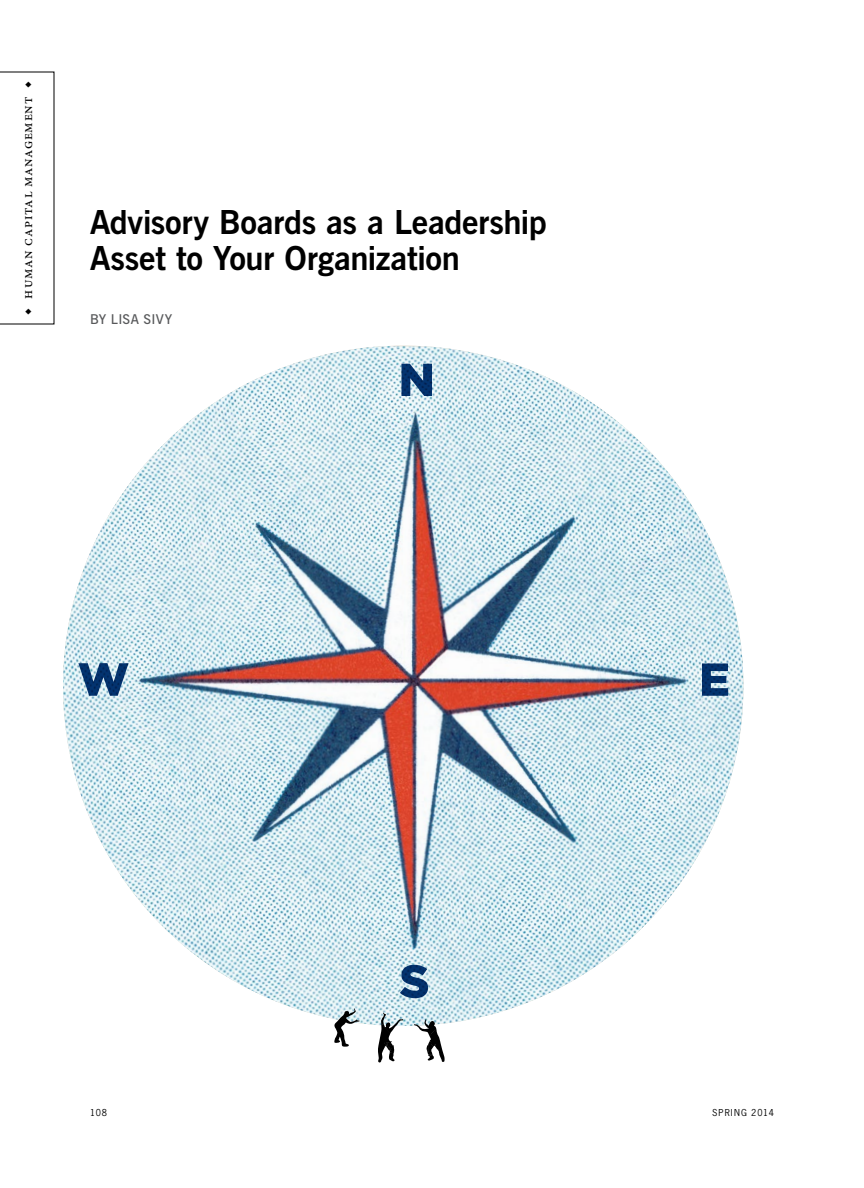
<style>
.page{position:relative;width:864px;height:1188px;background:#fff}
.page>*{position:absolute;margin:0;border:0;box-sizing:border-box;transform-origin:0 0}
.t1{font:700 33px/36px "News Gothic BT";letter-spacing:-.01em;color:#000}
.t2{font:14.7px "Minion Pro";letter-spacing:.055em;color:#000}
.t3{font:600 13.5px "News Gothic BT";letter-spacing:.015em;color:#58595b}
.t4{font:9px "News Gothic Std";letter-spacing:.125em;color:#000}
</style>
<div class="page">
<img style="left:63px;top:346px;width:681px;height:680px">
<svg style="left:334px;top:1008px;width:26px;height:39px"></svg>
<svg style="left:378px;top:1013px;width:25px;height:50px"></svg>
<svg style="left:414px;top:1019px;width:31px;height:43px"></svg>
<svg style="left:400px;top:965px;width:28px;height:33px"></svg>
<svg style="left:401px;top:364px;width:31px;height:32px"></svg>
<svg style="left:702px;top:663px;width:26px;height:33px"></svg>
<svg style="left:78px;top:663px;width:51px;height:33px;background:#5c80a3"></svg>
<svg style="left:0;top:72px;width:54px;height:252px"></svg>
<p class="t2" style="left:18px;top:315px;width:235px;rotate:-90deg">◆ Human capital management ◆</p>
<p class="t1" style="left:90px;top:204px;width:458px">Advisory Boards as a Leadership<br>Asset to Your Organization</p>
<p class="t3" style="left:90px;top:311px;width:84px">BY LISA SIVY</p>
<p class="t4" style="left:90px;top:1107px;width:19px">108</p>
<p class="t4" style="left:712px;top:1107px;width:63px">SPRING 2014</p>
</div>
